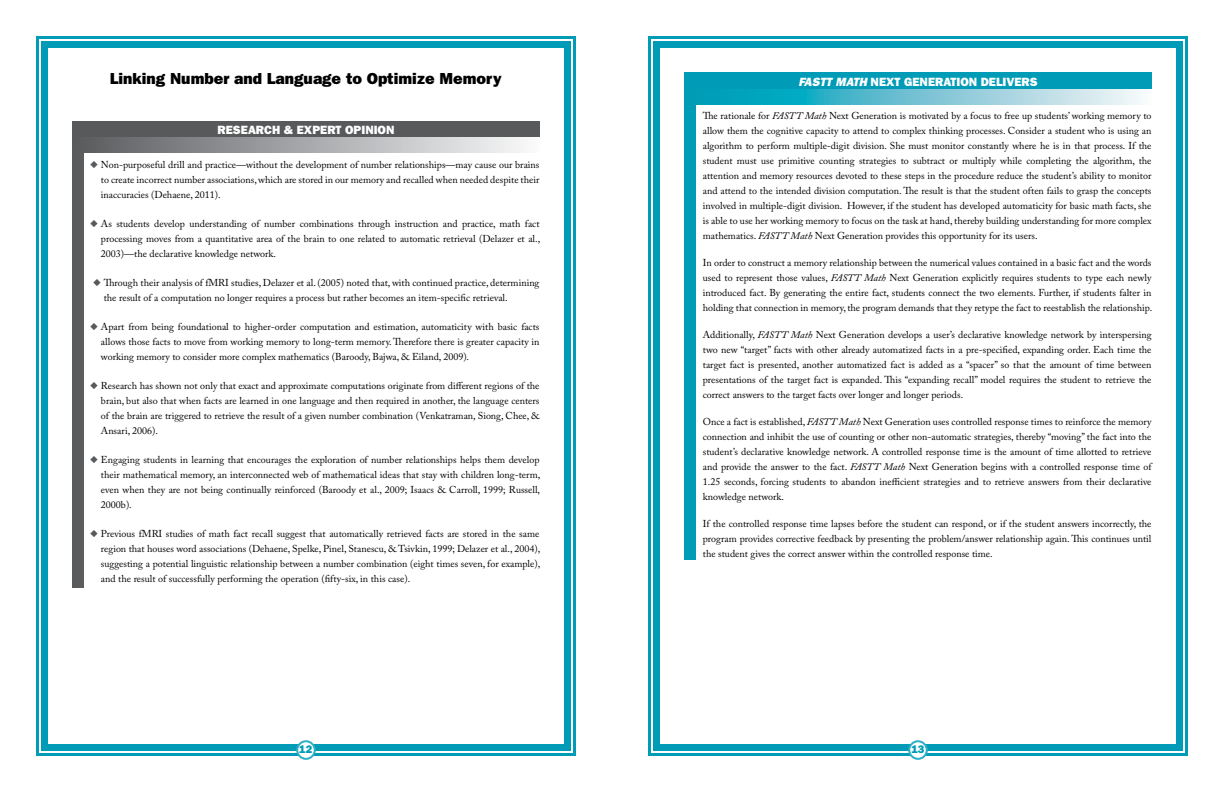
<style>
.page{position:relative;width:1224px;height:792px;background:#fff}
.page>*{position:absolute;margin:0;border:0;box-sizing:border-box;transform-origin:0 0}
.t1{font:800 16px "Franklin Gothic";color:#000}
.t2{font:800 12px "Franklin Gothic";color:#fff}
.t3{font:italic 800 12px "Franklin Gothic";color:#fff}
.t4{font:800 11px "Franklin Gothic";color:#009bb6}
.t5{font:10px/15px "Adobe Caslon Pro";color:#000;text-align:justify}
.s1{color:#58595b}
.s2{font-style:italic}
</style>
<div class="page">
<div style="left:72px;top:121px;width:468px;height:18px;background:#58595b"></div>
<div style="left:72px;top:138px;width:468px;height:450px;background:linear-gradient(to right,#57595c,#f9fafb)"></div>
<div style="left:84px;top:154px;width:456px;height:561px;background:#fff"></div>
<div style="left:684px;top:72px;width:468px;height:18px;background:#009bb6"></div>
<svg style="left:684px;top:90px;width:457px;height:469px;background:#42b4c8"></svg>
<div style="left:696px;top:106px;width:456px;height:462px;background:#fff"></div>
<div style="left:36px;top:36px;width:540px;height:720px;border:12px solid #009bb6"></div>
<div style="left:648px;top:36px;width:540px;height:720px;border:12px solid #009bb6"></div>
<div style="left:297px;top:741px;width:18px;height:18px;background:#fff;border-radius:50%"></div>
<div style="left:296px;top:740px;width:20px;height:20px;border:2px solid #2db0c7;border-radius:50%"></div>
<div style="left:909px;top:741px;width:18px;height:18px;background:#fff;border-radius:50%"></div>
<div style="left:908px;top:740px;width:20px;height:20px;border:2px solid #2db0c7;border-radius:50%"></div>
<h1 class="t1" style="left:110px;top:69px;width:393px">Linking Number and Language to Optimize Memory</h1>
<p class="t2" style="left:218px;top:122px;width:178px">RESEARCH &amp; EXPERT OPINION</p>
<p class="t5" style="left:101px;top:157px;width:440px;text-indent:-11px"><span class="s1">◆</span> Non-purposeful drill and practice—without the development of number relationships—may cause our brains to create incorrect number associations, which are stored in our memory and recalled when needed despite their inaccuracies (Dehaene, 2011).</p>
<p class="t5" style="left:101px;top:216px;width:441px;text-indent:-11px"><span class="s1">◆</span> As students develop understanding of number combinations through instruction and practice, math fact processing moves from a quantitative area of the brain to one related to automatic retrieval (Delazer et al., 2003)—the declarative knowledge network.</p>
<p class="t5" style="left:104px;top:275px;width:437px;text-indent:-11px"><span class="s1">◆</span> Through their analysis of fMRI studies, Delazer et al. (2005) noted that, with continued practice, determining the result of a computation no longer requires a process but rather becomes an item-specific retrieval.</p>
<p class="t5" style="left:101px;top:319px;width:440px;text-indent:-11px"><span class="s1">◆</span> Apart from being foundational to higher-order computation and estimation, automaticity with basic facts allows those facts to move from working memory to long-term memory. Therefore there is greater capacity in working memory to consider more complex mathematics (Baroody, Bajwa, &amp; Eiland, 2009).</p>
<p class="t5" style="left:101px;top:378px;width:440px;text-indent:-11px"><span class="s1">◆</span> Research has shown not only that exact and approximate computations originate from different regions of the brain, but also that when facts are learned in one language and then required in another, the language centers of the brain are triggered to retrieve the result of a given number combination (Venkatraman, Siong, Chee, &amp; Ansari, 2006).</p>
<p class="t5" style="left:101px;top:452px;width:441px;text-indent:-11px"><span class="s1">◆</span> Engaging students in learning that encourages the exploration of number relationships helps them develop their mathematical memory, an interconnected web of mathematical ideas that stay with children long-term, even when they are not being continually reinforced (Baroody et al., 2009; Isaacs &amp; Carroll, 1999; Russell, 2000b).</p>
<p class="t5" style="left:101px;top:526px;width:441px;text-indent:-11px"><span class="s1">◆</span> Previous fMRI studies of math fact recall suggest that automatically retrieved facts are stored in the same region that houses word associations (Dehaene, Spelke, Pinel, Stanescu, &amp; Tsivkin, 1999; Delazer et al., 2004), suggesting a potential linguistic relationship between a number combination (eight times seven, for example), and the result of successfully performing the operation (fifty-six, in this case).</p>
<p class="t3" style="left:798px;top:74px;width:22px">FAstt</p>
<p class="t3" style="left:835px;top:74px;width:19px">Math</p>
<p class="t2" style="left:871px;top:74px;width:9px">next</p>
<p class="t2" style="left:904px;top:74px;width:9px">generation</p>
<p class="t2" style="left:981px;top:74px;width:58px">DELIVERS</p>
<p class="t5" style="left:703px;top:108px;width:450px">The rationale for <span class="s2">FASTT Math</span> Next Generation is motivated by a focus to free up students’ working memory to allow them the cognitive capacity to attend to complex thinking processes. Consider a student who is using an algorithm to perform multiple-digit division. She must monitor constantly where he is in that process. If the student must use primitive counting strategies to subtract or multiply while completing the algorithm, the attention and memory resources devoted to these steps in the procedure reduce the student’s ability to monitor and attend to the intended division computation. The result is that the student often fails to grasp the concepts involved in multiple-digit division. However, if the student has developed automaticity for basic math facts, she is able to use her working memory to focus on the task at hand, thereby building understanding for more complex mathematics. <span class="s2">FASTT Math</span> Next Generation provides this opportunity for its users.</p>
<p class="t5" style="left:703px;top:255px;width:450px">In order to construct a memory relationship between the numerical values contained in a basic fact and the words used to represent those values, <span class="s2">FASTT Math</span> Next Generation explicitly requires students to type each newly introduced fact. By generating the entire fact, students connect the two elements. Further, if students falter in holding that connection in memory, the program demands that they retype the fact to reestablish the relationship.</p>
<p class="t5" style="left:703px;top:327px;width:450px">Additionally, <span class="s2">FASTT Math</span> Next Generation develops a user’s declarative knowledge network by interspersing two new “target” facts with other already automatized facts in a pre-specified, expanding order. Each time the target fact is presented, another automatized fact is added as a “spacer” so that the amount of time between presentations of the target fact is expanded. This “expanding recall” model requires the student to retrieve the correct answers to the target facts over longer and longer periods.</p>
<p class="t5" style="left:703px;top:414px;width:450px">Once a fact is established, <span class="s2">FASTT Math</span> Next Generation uses controlled response times to reinforce the memory connection and inhibit the use of counting or other non-automatic strategies, thereby “moving” the fact into the student’s declarative knowledge network. A controlled response time is the amount of time allotted to retrieve and provide the answer to the fact. <span class="s2">FASTT Math</span> Next Generation begins with a controlled response time of 1.25 seconds, forcing students to abandon inefficient strategies and to retrieve answers from their declarative knowledge network.</p>
<p class="t5" style="left:703px;top:516px;width:450px">If the controlled response time lapses before the student can respond, or if the student answers incorrectly, the program provides corrective feedback by presenting the problem/answer relationship again. This continues until the student gives the correct answer within the controlled response time.</p>
<p class="t4" style="left:299px;top:743px;width:15px">12</p>
<p class="t4" style="left:911px;top:743px;width:15px">13</p>
</div>
